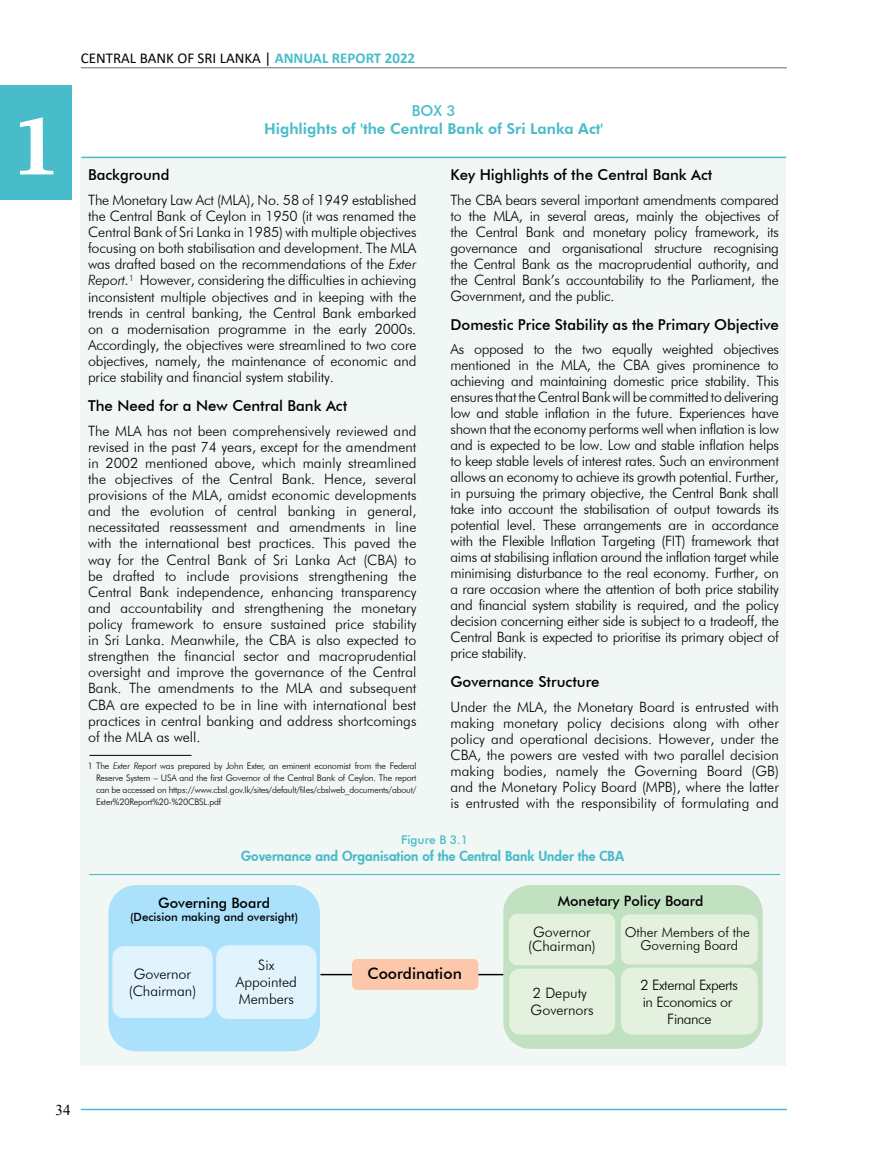
<style>
.page{position:relative;width:872px;height:1170px;background:#fff}
.page>*{position:absolute;margin:0;border:0;box-sizing:border-box;transform-origin:0 0}
.t1{font:66.75px "Capitals";color:#fff;scale:1.09 1}
.t2{font:500 15.75px "Futura BT";color:#000}
.t3{font:500 15px "Futura BT";color:#000}
.t4{font:800 15px "Futura BT";color:#49bcca}
.t5{font:15px "Calibri";color:#000}
.t6{font:500 15px "Futura BT";color:#49bcca}
.t7{font:15px "Times New Roman";color:#000}
.t8{font:300 14.4px/16.8px "Futura BT";color:#000;text-align:center}
.t9{font:300 14.4px/16.8px "Futura BT";letter-spacing:-.03em;color:#000;text-align:center}
.t10{font:500 14.4px "Futura BT";color:#000}
.t11{font:300 14.25px/16px "Futura BT";letter-spacing:-.01em;color:#000;text-align:justify}
.t12{font:800 13.5px "Futura";color:#49bcca}
.t13{font:300 13.5px/13.5px "Futura BT";color:#000;text-align:center}
.t14{font:500 12px "Futura BT";color:#49bcca}
.t15{font:500 11.4px "Futura BT";color:#000}
.t16{font:300 9px/12px "Futura BT";letter-spacing:-.02em;color:#000;text-align:justify}
.s1{font-weight:700;color:#49bcca}
.s2{font-style:italic}
</style>
<div class="page">
<hr style="left:81px;top:1108px;width:706px;height:2px;background:#49bcca">
<hr style="left:81px;top:67px;width:706px;height:1px;background:#6d6e71">
<div style="left:0;top:85px;width:71px;height:115px;background:#49bcca"></div>
<div style="left:81px;top:157px;width:705px;height:908px;background:#f1f7f4"></div>
<hr style="left:82px;top:157px;width:704px;height:1px;background:#49bcca">
<hr style="left:89px;top:755px;width:102px;height:1px;background:#000">
<hr style="left:320px;top:973px;width:186px;height:2px;background:#000">
<hr style="left:89px;top:873px;width:691px;height:2px;background:#49bcca">
<div style="left:108px;top:885px;width:212px;height:166px;background:#abe1fa;border-radius:28px"></div>
<img style="left:117px;top:945px;width:194px;height:74px">
<div style="left:112px;top:946px;width:101px;height:71px;background:#e1f4fd;border-radius:12px"></div>
<div style="left:216px;top:945px;width:100px;height:73px;background:#e1f4fd;border-radius:12px"></div>
<div style="left:503px;top:885px;width:259px;height:163px;background:#c1e1c1;border-radius:27px"></div>
<img style="left:512px;top:914px;width:242px;height:120px">
<div style="left:509px;top:913px;width:106px;height:52px;background:#e4f1de;border-radius:9px"></div>
<div style="left:621px;top:914px;width:136px;height:50px;background:#e4f1de;border-radius:8px"></div>
<div style="left:621px;top:967px;width:136px;height:67px;background:#e4f1de;border-radius:11px"></div>
<div style="left:509px;top:968px;width:106px;height:66px;background:#e4f1de;border-radius:11px"></div>
<div style="left:352px;top:958px;width:126px;height:31px;background:#fcc7aa;border-radius:5px"></div>
<h1 class="t1" style="left:11px;top:102px;width:46px">1</h1>
<p class="t5" style="left:81px;top:48px;width:336px">CENTRAL BANK OF SRI LANKA | <span class="s1">ANNUAL REPORT 2022</span></p>
<p class="t6" style="left:412px;top:101px;width:45px">BOX 3</p>
<p class="t4" style="left:264px;top:119px;width:340px">Highlights of 'the Central Bank of Sri Lanka Act'</p>
<p class="t3" style="left:450px;top:166px;width:263px">Key Highlights of the Central Bank Act</p>
<p class="t11" style="left:450px;top:191px;width:330px">The CBA bears several important amendments compared to the MLA, in several areas, mainly the objectives of the Central Bank and monetary policy framework, its governance and organisational structure recognising the Central Bank as the macroprudential authority, and the Central Bank’s accountability to the Parliament, the Government, and the public.</p>
<p class="t3" style="left:450px;top:315px;width:330px">Domestic Price Stability as the Primary Objective</p>
<p class="t11" style="left:450px;top:341px;width:330px">As opposed to the two equally weighted objectives mentioned in the MLA, the CBA gives prominence to achieving and maintaining domestic price stability. This ensures that the Central Bank will be committed to delivering low and stable inflation in the future. Experiences have shown that the economy performs well when inflation is low and is expected to be low. Low and stable inflation helps to keep stable levels of interest rates. Such an environment allows an economy to achieve its growth potential. Further, in pursuing the primary objective, the Central Bank shall take into account the stabilisation of output towards its potential level. These arrangements are in accordance with the Flexible Inflation Targeting (FIT) framework that aims at stabilising inflation around the inflation target while minimising disturbance to the real economy. Further, on a rare occasion where the attention of both price stability and financial system stability is required, and the policy decision concerning either side is subject to a tradeoff, the Central Bank is expected to prioritise its primary object of price stability.</p>
<p class="t3" style="left:450px;top:672px;width:151px">Governance Structure</p>
<p class="t11" style="left:450px;top:698px;width:330px">Under the MLA, the Monetary Board is entrusted with making monetary policy decisions along with other policy and operational decisions. However, under the CBA, the powers are vested with two parallel decision making bodies, namely the Governing Board (GB) and the Monetary Policy Board (MPB), where the latter is entrusted with the responsibility of formulating and</p>
<p class="t3" style="left:88px;top:166px;width:83px">Background</p>
<p class="t11" style="left:88px;top:192px;width:330px">The Monetary Law Act (MLA), No. 58 of 1949 established the Central Bank of Ceylon in 1950 (it was renamed the Central Bank of Sri Lanka in 1985) with multiple objectives focusing on both stabilisation and development. The MLA was drafted based on the recommendations of the <span class="s2">Exter Report.</span><sup>1</sup> However, considering the difficulties in achieving inconsistent multiple objectives and in keeping with the trends in central banking, the Central Bank embarked on a modernisation programme in the early 2000s.<br>Accordingly, the objectives were streamlined to two core objectives, namely, the maintenance of economic and price stability and financial system stability.</p>
<p class="t3" style="left:88px;top:396px;width:261px">The Need for a New Central Bank Act</p>
<p class="t11" style="left:88px;top:422px;width:330px">The MLA has not been comprehensively reviewed and revised in the past 74 years, except for the amendment in 2002 mentioned above, which mainly streamlined the objectives of the Central Bank. Hence, several provisions of the MLA, amidst economic developments and the evolution of central banking in general, necessitated reassessment and amendments in line with the international best practices. This paved the way for the Central Bank of Sri Lanka Act (CBA) to be drafted to include provisions strengthening the Central Bank independence, enhancing transparency and accountability and strengthening the monetary policy framework to ensure sustained price stability in Sri Lanka. Meanwhile, the CBA is also expected to strengthen the financial sector and macroprudential oversight and improve the governance of the Central Bank. The amendments to the MLA and subsequent CBA are expected to be in line with international best practices in central banking and address shortcomings of the MLA as well.</p>
<p class="t16" style="left:96px;top:759px;width:322px;text-indent:-9px">1 The <span class="s2">Exter Report</span> was prepared by John Exter, an eminent economist from the Federal Reserve System – USA and the first Governor of the Central Bank of Ceylon. The report can be accessed on https://www.cbsl.gov.lk/sites/default/files/cbslweb_documents/about/ Exter%20Report%20-%20CBSL.pdf</p>
<p class="t14" style="left:401px;top:832px;width:68px">Figure B 3.1</p>
<p class="t12" style="left:241px;top:846px;width:384px">Governance and Organisation of the Central Bank Under the CBA</p>
<p class="t10" style="left:158px;top:893px;width:113px">Governing Board</p>
<p class="t15" style="left:130px;top:910px;width:170px">(Decision making and oversight)</p>
<p class="t10" style="left:558px;top:891px;width:147px">Monetary Policy Board</p>
<p class="t13" style="left:625px;top:925px;width:127px">Other Members of the<br>Governing Board</p>
<p class="t9" style="left:640px;top:976px;width:99px">2 External Experts in Economics or<br>Finance</p>
<p class="t8" style="left:528px;top:925px;width:69px;line-height:13.5px">Governor (Chairman)</p>
<p class="t8" style="left:129px;top:965px;width:69px">Governor (Chairman)</p>
<p class="t8" style="left:236px;top:956px;width:63px">Six<br>Appointed<br>Members</p>
<p class="t2" style="left:367px;top:964px;width:96px">Coordination</p>
<p class="t8" style="left:530px;top:984px;width:64px;text-align:left">2 Deputy<br>Governors</p>
<p class="t7" style="left:56px;top:1099px;width:16px">34</p>
</div>
